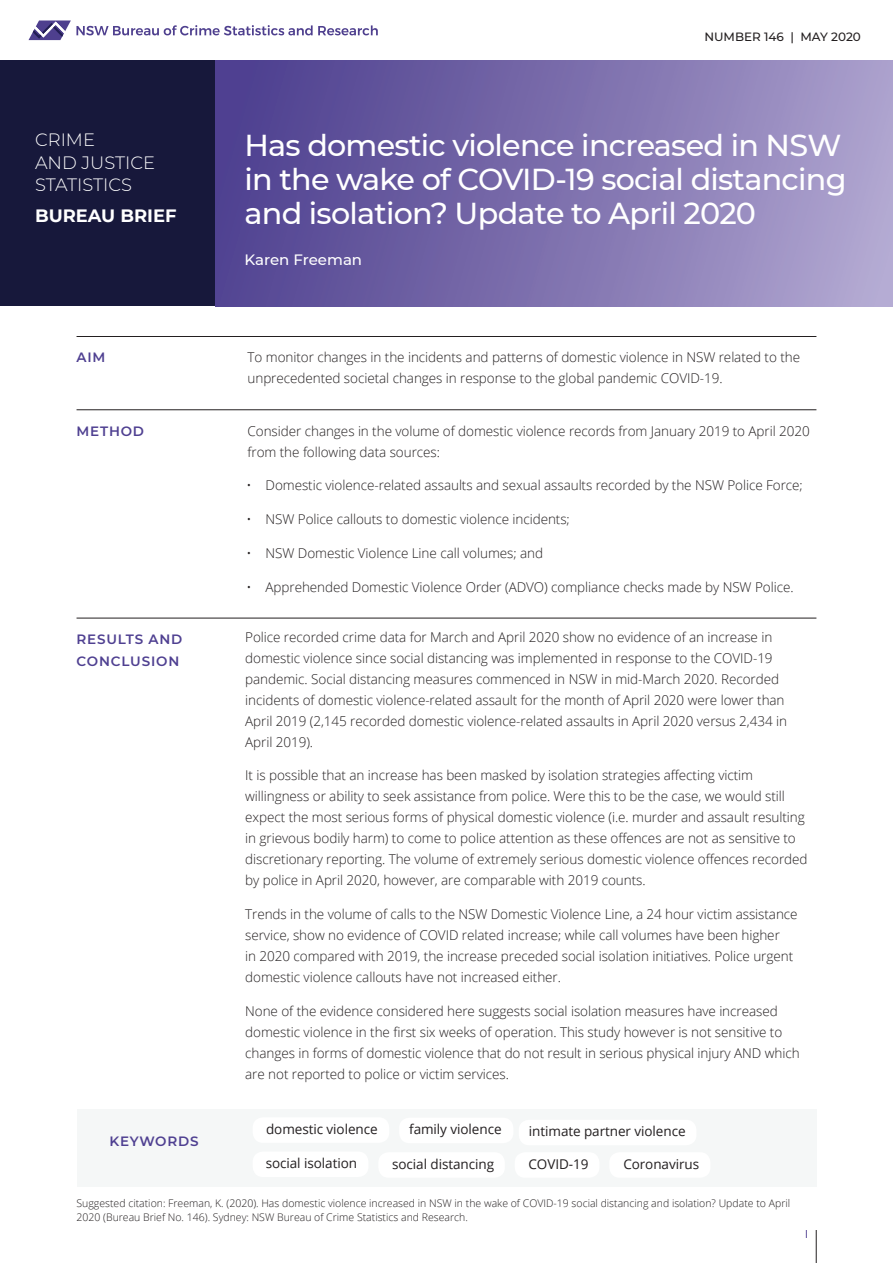
<style>
.page{position:relative;width:893px;height:1263px;background:#fff}
.page>*{position:absolute;margin:0;border:0;box-sizing:border-box;transform-origin:0 0}
.t1{font:500 30.15px/34px "Montserrat";letter-spacing:-.025em;color:#fff}
.t2{font:300 17.85px/22.5px "Montserrat";color:#fff}
.t3{font:700 17.85px "Montserrat";color:#fff}
.Author{font:500 15px "Montserrat";color:#fff}
.Body_2nd_para{font:300 13.5px/21px "Open Sans";letter-spacing:-.005em;color:#231f20}
.Body_copy{font:300 13.5px/21px "Open Sans";letter-spacing:-.005em;color:#231f20}
.t4{font:13.5px "Open Sans";letter-spacing:-.005em;color:#231f20}
.Body_copy-2{font:600 13.5px/22.5px "Montserrat";letter-spacing:.06em;color:#4f4091}
.t5{font:13.5px "Montserrat";color:#4f4091}
.Number_and_Month_BB{font:500 12px "Montserrat";color:#231f20}
.Footnote{font:300 10.5px/13.5px "Open Sans";color:#231f20}
</style>
<div class="page">
<hr style="left:77px;top:336px;width:739px;height:1px;background:#231f20">
<hr style="left:77px;top:409px;width:739px;height:1px;background:#231f20">
<hr style="left:77px;top:618px;width:739px;height:1px;background:#231f20">
<svg style="left:29px;top:20px;width:349px;height:20px"></svg>
<hr style="left:816px;top:1226px;width:1px;height:37px;background:#231f20">
<div style="left:77px;top:1108px;width:739px;height:78px;background:#f5f7f7"></div>
<div style="left:253px;top:1117px;width:136px;height:26px;background:#fff;border-radius:10px"></div>
<div style="left:399px;top:1118px;width:114px;height:25px;background:#fff;border-radius:10px"></div>
<div style="left:519px;top:1120px;width:177px;height:25px;background:#fff;border-radius:10px"></div>
<div style="left:253px;top:1151px;width:115px;height:26px;background:#fff;border-radius:11px"></div>
<div style="left:378px;top:1152px;width:127px;height:26px;background:#fff;border-radius:10px"></div>
<div style="left:515px;top:1152px;width:84px;height:26px;background:#fff;border-radius:10px"></div>
<div style="left:609px;top:1152px;width:101px;height:26px;background:#fff;border-radius:10px"></div>
<div style="left:0;top:61px;width:215px;height:245px;background:#17183b"></div>
<div style="left:215px;top:61px;width:678px;height:245px;background:linear-gradient(to right,#4c3d8d,#afa4ce)"></div>
<p class="t2" style="left:35px;top:128px;width:122px">CRIME<br>AND JUSTICE<br>STATISTICS</p>
<p class="t3" style="left:35px;top:203px;width:143px">BUREAU BRIEF</p>
<p class="Number_and_Month_BB" style="left:704px;top:28px;width:158px">NUMBER 146 | MAY 2020</p>
<h1 class="t1" style="left:244px;top:127px;width:604px">Has domestic violence increased in NSW in the wake of COVID-19 social distancing and isolation? Update to April 2020</h1>
<p class="Author" style="left:244px;top:249px;width:119px">Karen Freeman</p>
<p class="Body_copy-2" style="left:77px;top:346px;width:30px">AIM</p>
<p class="Body_copy" style="left:248px;top:347px;width:554px">To monitor changes in the incidents and patterns of domestic violence in NSW related to the unprecedented societal changes in response to the global pandemic COVID-19.</p>
<p class="Body_copy-2" style="left:77px;top:419px;width:69px">METHOD</p>
<p class="Body_copy" style="left:248px;top:420px;width:564px">Consider changes in the volume of domestic violence records from January 2019 to April 2020 from the following data sources:</p>
<p class="Body_2nd_para" style="left:247px;top:475px;width:558px">• Domestic violence-related assaults and sexual assaults recorded by the NSW Police Force;</p>
<p class="Body_2nd_para" style="left:247px;top:508px;width:325px">• NSW Police callouts to domestic violence incidents;</p>
<p class="Body_2nd_para" style="left:247px;top:542px;width:298px">• NSW Domestic Violence Line call volumes; and</p>
<p class="Body_2nd_para" style="left:247px;top:576px;width:548px">• Apprehended Domestic Violence Order (ADVO) compliance checks made by NSW Police.</p>
<p class="Body_copy-2" style="left:77px;top:627px;width:107px">RESULTS AND<br>CONCLUSION</p>
<p class="Body_2nd_para" style="left:245px;top:626px;width:543px">Police recorded crime data for March and April 2020 show no evidence of an increase in domestic violence since social distancing was implemented in response to the COVID-19 pandemic. Social distancing measures commenced in NSW in mid-March 2020. Recorded incidents of domestic violence-related assault for the month of April 2020 were lower than April 2019 (2,145 recorded domestic violence-related assaults in April 2020 versus 2,434 in April 2019).</p>
<p class="Body_2nd_para" style="left:245px;top:764px;width:564px">It is possible that an increase has been masked by isolation strategies affecting victim willingness or ability to seek assistance from police. Were this to be the case, we would still expect the most serious forms of physical domestic violence (i.e. murder and assault resulting in grievous bodily harm) to come to police attention as these offences are not as sensitive to discretionary reporting. The volume of extremely serious domestic violence offences recorded by police in April 2020, however, are comparable with 2019 counts.</p>
<p class="Body_2nd_para" style="left:245px;top:903px;width:554px">Trends in the volume of calls to the NSW Domestic Violence Line, a 24 hour victim assistance service, show no evidence of COVID related increase; while call volumes have been higher<br>in 2020 compared with 2019, the increase preceded social isolation initiatives. Police urgent domestic violence callouts have not increased either.</p>
<p class="Body_2nd_para" style="left:245px;top:1000px;width:556px">None of the evidence considered here suggests social isolation measures have increased domestic violence in the first six weeks of operation. This study however is not sensitive to changes in forms of domestic violence that do not result in serious physical injury AND which are not reported to police or victim services.</p>
<p class="Body_copy-2" style="left:110px;top:1129px;width:91px">KEYWORDS</p>
<p class="t4" style="left:266px;top:1120px;width:113px">domestic violence</p>
<p class="t4" style="left:409px;top:1120px;width:94px">family violence</p>
<p class="t4" style="left:529px;top:1122px;width:158px">intimate partner violence</p>
<p class="t4" style="left:266px;top:1154px;width:93px">social isolation</p>
<p class="t4" style="left:392px;top:1155px;width:104px">social distancing</p>
<p class="t4" style="left:528px;top:1155px;width:61px">COVID-19</p>
<p class="t4" style="left:623px;top:1155px;width:77px">Coronavirus</p>
<p class="Footnote" style="left:77px;top:1196px;width:715px">Suggested citation: Freeman, K. (2020). Has domestic violence increased in NSW in the wake of COVID-19 social distancing and isolation? Update to April<br>2020 (Bureau Brief No. 146). Sydney: NSW Bureau of Crime Statistics and Research.</p>
<p class="t5" style="left:804px;top:1224px;width:6px">1</p>
</div>
